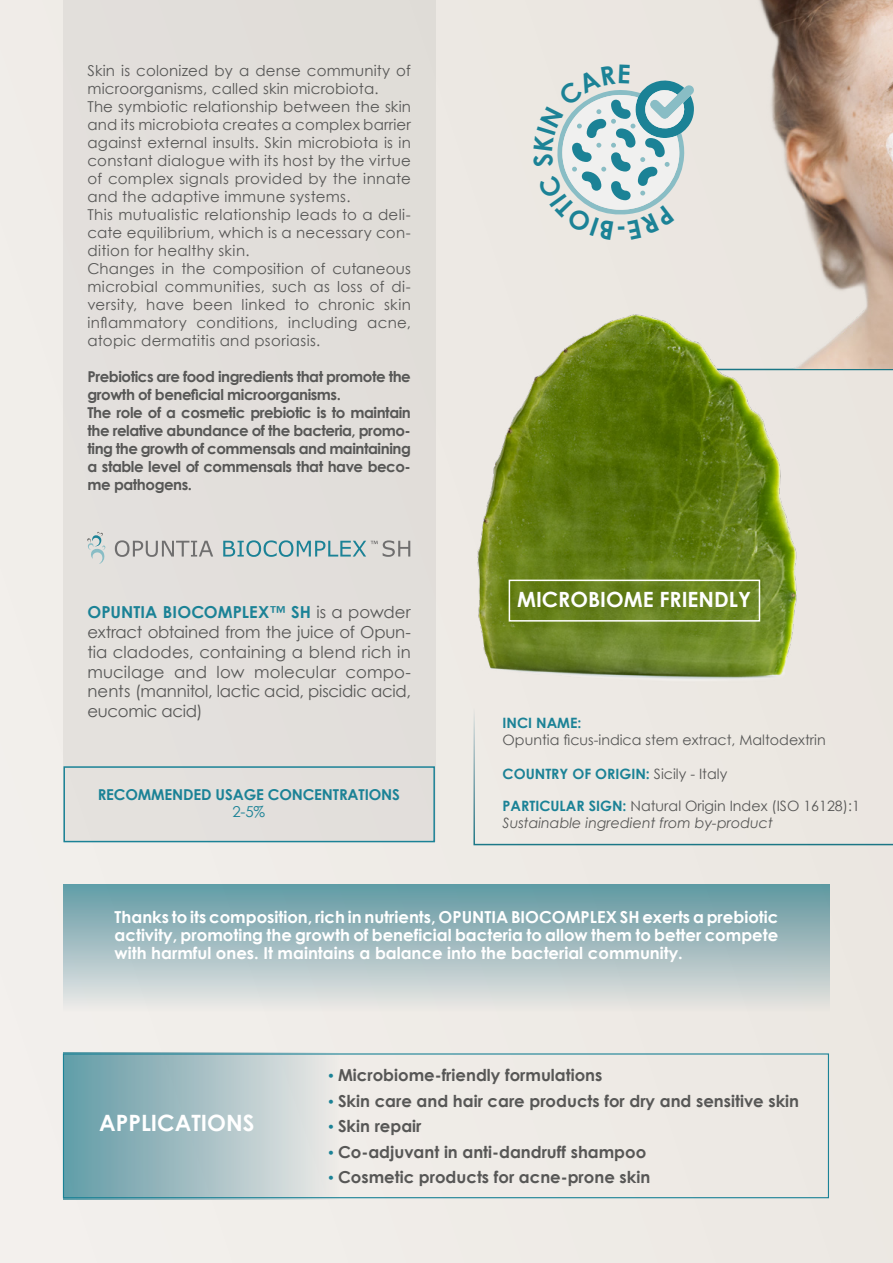
<style>
.page{position:relative;width:893px;height:1263px;background:#eeebe6}
.page>*{position:absolute;margin:0;border:0;box-sizing:border-box;transform-origin:0 0}
.t1{font:700 22.5px "Century Gothic";color:#fff}
.t2{font:700 21px "Century Gothic";color:#fff}
.t3{font:700 16.5px/18px "Century Gothic";color:#fff;text-align:justify}
.t4{font:16.5px/19.8px "Century Gothic";letter-spacing:-.01em;color:#575756;text-align:justify}
.t5{font:700 16.5px "Century Gothic";color:#575756}
.t6{font:15px/18px "Century Gothic";letter-spacing:.015em;color:#575756}
.t7{font:700 15px/18px "Century Gothic";letter-spacing:-.03em;color:#575756}
.t8{font:700 15px "Century Gothic";letter-spacing:-.01em;color:#1b8296}
.t9{font:15px "Century Gothic";color:#1b8296}
.t10{font:italic 14.25px/17.1px "Century Gothic";color:#575756}
.t11{font:14.25px "Century Gothic";color:#575756}
.t12{font:700 14.25px "Century Gothic";color:#1b8296}
.s1{font-weight:700;color:#1b8296}
.s2{font-weight:400;color:#575756}
.s3{font-weight:700;font-style:normal;color:#1b8296}
.s4{font-style:normal}
.s5{font-family:"Baskerville";font-weight:400;color:#1b8296}
</style>
<div class="page">
<div style="left:63px;top:884px;width:766px;height:128px;background:linear-gradient(to bottom,#6098a2,#ebe6e4)"></div>
<div style="left:63px;top:1052px;width:278px;height:147px;background:linear-gradient(to right,#619aa6,#eee9e7)"></div>
<svg style="left:473px;top:714px;width:420px;height:132px"></svg>
<div style="left:63px;top:0;width:373px;height:842px;background:#e2dedb"></div>
<div style="left:63px;top:766px;width:372px;height:76px;border:2px solid #1b8296"></div>
<div style="left:63px;top:1053px;width:766px;height:145px;border:1px solid #1b8296"></div>
<svg style="left:87px;top:532px;width:19px;height:32px"></svg>
<svg style="left:115px;top:540px;width:98px;height:17px"></svg>
<svg style="left:223px;top:540px;width:187px;height:17px"></svg>
<img style="left:477px;top:314px;width:333px;height:365px">
<div style="left:509px;top:580px;width:251px;height:42px;border:2px solid #fff"></div>
<img style="left:634px;top:0;width:259px;height:368px">
<svg style="left:557px;top:65px;width:137px;height:175px"></svg>
<p class="t6" style="left:87px;top:61px;width:325px">Skin is colonized by a dense community of microorganisms, called skin microbiota.<br>The symbiotic relationship between the skin and its microbiota creates a complex barrier against external insults. Skin microbiota is in constant dialogue with its host by the virtue of complex signals provided by the innate and the adaptive immune systems.<br>This mutualistic relationship leads to a deli&shy;cate equilibrium, which is a necessary con&shy;dition for healthy skin.<br>Changes in the composition of cutaneous microbial communities, such as loss of di&shy;versity, have been linked to chronic skin inflammatory conditions, including acne, atopic dermatitis and psoriasis.</p>
<p class="t7" style="left:87px;top:367px;width:325px">Prebiotics are food ingredients that promote the growth of beneficial microorganisms.<br>The role of a cosmetic prebiotic is to maintain the relative abundance of the bacteria, promo&shy;ting the growth of commensals and maintaining a stable level of commensals that have beco&shy;me pathogens.</p>
<p class="t4" style="left:87px;top:602px;width:325px"><span class="s1">OPUNTIA BIOCOMPLEX™ SH</span> is a powder extract obtained from the juice of Opun&shy;tia cladodes, containing a blend rich in mucilage and low molecular compo&shy;nents (mannitol, lactic acid, piscidic acid, eucomic acid)</p>
<p class="t8" style="left:98px;top:783px;width:304px">RECOMMENDED USAGE CONCENTRATIONS</p>
<p class="t9" style="left:232px;top:801px;width:34px">2-5%</p>
<h2 class="t2" style="left:517px;top:583px;width:235px">MICROBIOME FRIENDLY</h2>
<p class="t12" style="left:503px;top:712px;width:80px">INCI NAME:</p>
<p class="t11" style="left:503px;top:730px;width:325px">Opuntia ficus-indica stem extract, Maltodextrin</p>
<p class="t12" style="left:503px;top:763px;width:226px">COUNTRY OF ORIGIN: <span class="s2">Sicily - Italy</span></p>
<p class="t10" style="left:503px;top:797px;width:359px"><span class="s3">PARTICULAR SIGN:</span> <span class="s4">Natural Origin Index (ISO 16128):1<br></span>Sustainable ingredient from by-product</p>
<p class="t3" style="left:115px;top:907px;width:665px">Thanks to its composition, rich in nutrients, OPUNTIA BIOCOMPLEX SH exerts a prebiotic activity, promoting the growth of beneficial bacteria to allow them to better compete with harmful ones. It maintains a balance into the bacterial community.</p>
<h1 class="t1" style="left:99px;top:1106px;width:157px">APPLICATIONS</h1>
<p class="t5" style="left:328px;top:1062px;width:276px"><span class="s5">•</span> Microbiome-friendly formulations</p>
<p class="t5" style="left:328px;top:1088px;width:472px"><span class="s5">•</span> Skin care and hair care products for dry and sensitive skin</p>
<p class="t5" style="left:328px;top:1113px;width:95px"><span class="s5">•</span> Skin repair</p>
<p class="t5" style="left:328px;top:1139px;width:320px"><span class="s5">•</span> Co-adjuvant in anti-dandruff shampoo</p>
<p class="t5" style="left:328px;top:1164px;width:324px"><span class="s5">•</span> Cosmetic products for acne-prone skin</p>
</div>
